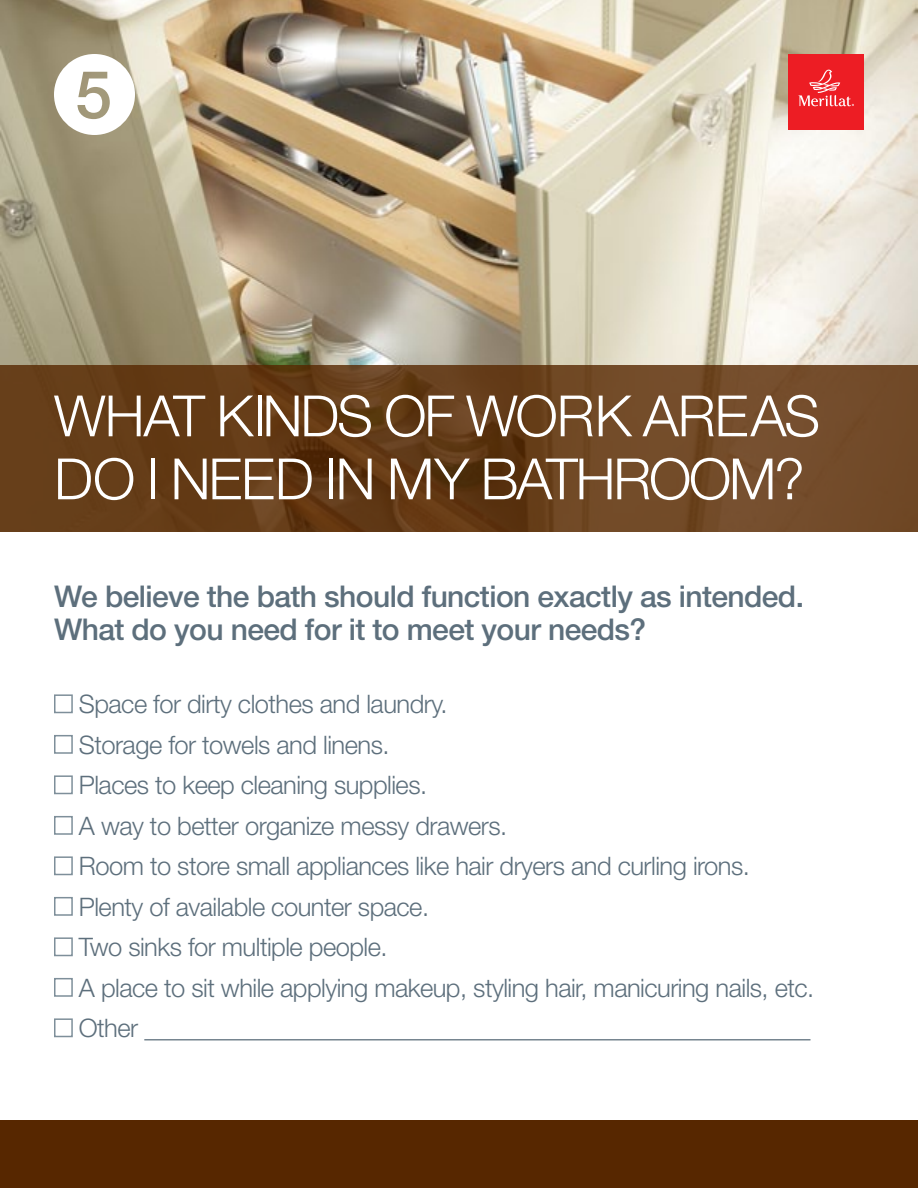
<style>
.page{position:relative;width:918px;height:1188px;background:#fff}
.page>*{position:absolute;margin:0;border:0;box-sizing:border-box;transform-origin:0 0}
.t1{font:300 57px/63px "Helvetica Neue LT Bali 09";letter-spacing:-.04em;color:#fff}
.t2{font:500 30px/33px "Helvetica Neue LT Bali 09";letter-spacing:-.02em;color:#5d6f7c}
.t3{font:300 25.5px/40.5px "Helvetica Neue LT Bali 09";letter-spacing:-.02em;color:#5d6f7c}
</style>
<div class="page">
<img style="left:0;top:0;width:918px;height:365px">
<svg style="left:0;top:365px;width:918px;height:166px;fill:#673f1a"></svg>
<div style="left:0;top:1120px;width:918px;height:68px;background:#572700"></div>
<div style="left:789px;top:54px;width:75px;height:75px;background:#ed1d24"></div>
<svg style="left:799px;top:70px;width:55px;height:36px"></svg>
<hr style="left:144px;top:1039px;width:667px;height:1px;background:#5d6f7c">
<div style="left:54px;top:694px;width:19px;height:19px;border:2px solid #7e8f9a"></div>
<div style="left:54px;top:735px;width:19px;height:19px;border:2px solid #7e8f9a"></div>
<div style="left:54px;top:775px;width:19px;height:19px;border:2px solid #7e8f9a"></div>
<div style="left:54px;top:816px;width:19px;height:19px;border:2px solid #7e8f9a"></div>
<div style="left:54px;top:856px;width:19px;height:19px;border:2px solid #7e8f9a"></div>
<div style="left:54px;top:897px;width:19px;height:19px;border:2px solid #7e8f9a"></div>
<div style="left:54px;top:937px;width:19px;height:19px;border:2px solid #7e8f9a"></div>
<div style="left:54px;top:978px;width:19px;height:19px;border:2px solid #7e8f9a"></div>
<div style="left:54px;top:1018px;width:19px;height:19px;border:2px solid #7e8f9a"></div>
<svg style="left:54px;top:54px;width:81px;height:81px"></svg>
<h1 class="t1" style="left:54px;top:383px;width:768px">WHAT KINDS OF WORK AREAS<br>DO I NEED IN MY BATHROOM?</h1>
<p class="t2" style="left:54px;top:579px;width:752px">We believe the bath should function exactly as intended.<br>What do you need for it to meet your needs?</p>
<p class="t3" style="left:79px;top:683px;width:737px">Space for dirty clothes and laundry.<br>Storage for towels and linens.<br>Places to keep cleaning supplies.<br>A way to better organize messy drawers.<br>Room to store small appliances like hair dryers and curling irons.<br>Plenty of available counter space.<br>Two sinks for multiple people.<br>A place to sit while applying makeup, styling hair, manicuring nails, etc.<br>Other</p>
</div>
